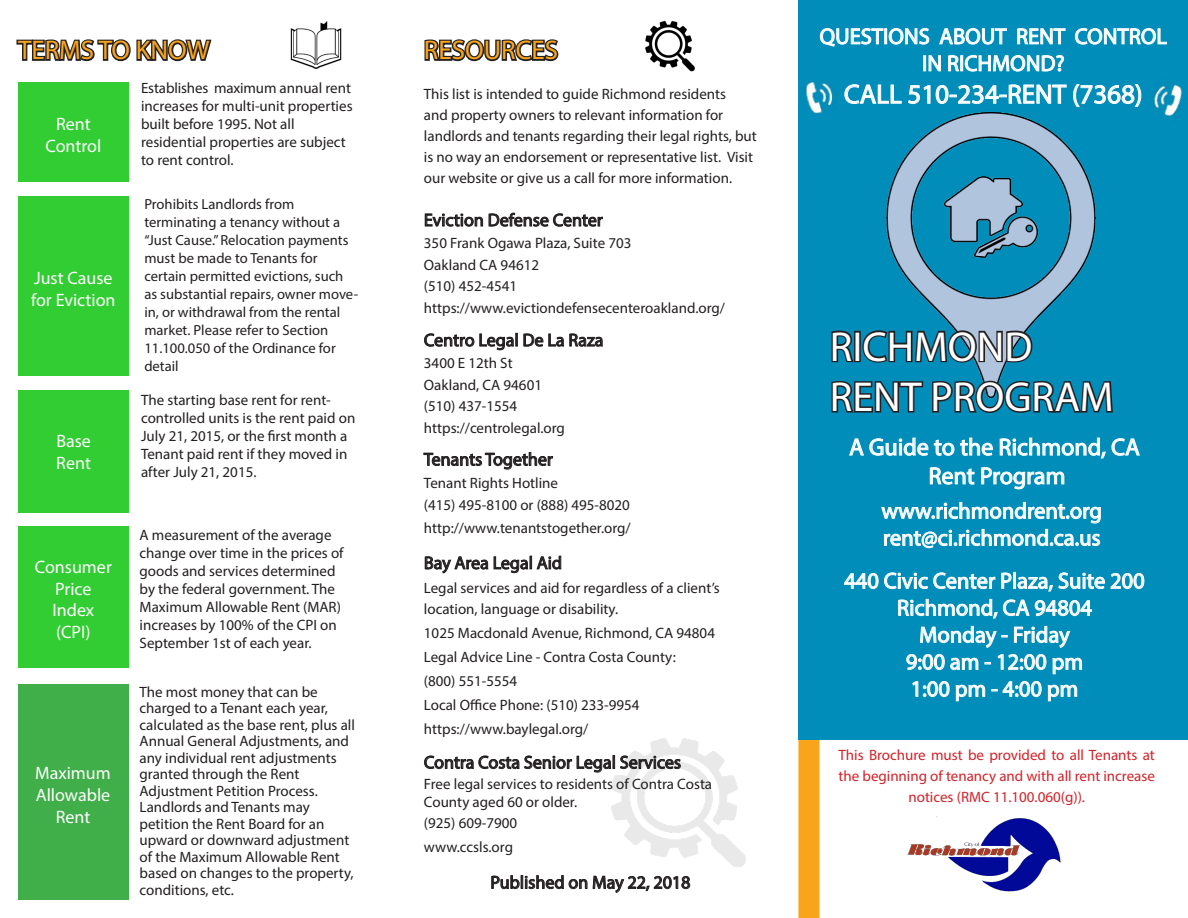
<style>
.page{position:relative;width:1188px;height:918px;background:#fff}
.page>*{position:absolute;margin:0;border:0;box-sizing:border-box;transform-origin:0 0}
.t1{font:42px "Myriad Pro";color:#fff}
.t2{font:27px "Myriad Pro";color:#fff}
.t3{font:27px "Myriad Pro";color:#f9a51b}
.t4{font:24px "Myriad Pro";color:#fff}
.t5{font:22.5px/27px "Myriad Pro";color:#fff;text-align:center}
.Paragraph_Style_1{font:18px "Myriad Pro";color:#231f20}
.sub_title{font:18px/21.6px "Myriad Pro";color:#fff}
.Paragraph_Style_1-2{font:15px/18px "Myriad Pro";color:#231f20}
.Paragraph_Style_1-3{font:15px/21px "Myriad Pro";color:#d1232a;text-align:center}
.t6{font:14.7px/18px "Myriad Pro";color:#231f20}
.s1{color:#fff}
</style>
<div class="page">
<img style="left:611px;top:738px;width:135px;height:129px">
<div style="left:798px;top:696px;width:21px;height:222px;background:#f9a51b"></div>
<div style="left:798px;top:0;width:390px;height:740px;background:#008dba"></div>
<svg style="left:16px;top:39px;width:196px;height:23px"></svg>
<div style="left:18px;top:82px;width:111px;height:100px;background:#32cd32"></div>
<div style="left:18px;top:196px;width:111px;height:180px;background:#32cd32"></div>
<div style="left:19px;top:390px;width:110px;height:123px;background:#32cd32"></div>
<div style="left:18px;top:526px;width:111px;height:141px;background:#32cd32"></div>
<div style="left:18px;top:684px;width:110px;height:216px;background:#40ae49"></div>
<img style="left:290px;top:21px;width:52px;height:48px">
<img style="left:886px;top:112px;width:210px;height:267px">
<svg style="left:831px;top:328px;width:203px;height:37px"></svg>
<svg style="left:831px;top:381px;width:93px;height:32px"></svg>
<svg style="left:932px;top:379px;width:181px;height:34px"></svg>
<img style="left:907px;top:818px;width:154px;height:73px">
<svg style="left:424px;top:39px;width:135px;height:23px"></svg>
<svg style="left:425px;top:214px;width:58px;height:13px"></svg>
<svg style="left:489px;top:213px;width:114px;height:14px"></svg>
<svg style="left:424px;top:333px;width:179px;height:18px"></svg>
<svg style="left:424px;top:452px;width:129px;height:18px"></svg>
<svg style="left:425px;top:556px;width:63px;height:17px"></svg>
<svg style="left:494px;top:555px;width:67px;height:18px"></svg>
<svg style="left:424px;top:755px;width:257px;height:19px"></svg>
<img style="left:645px;top:20px;width:50px;height:52px">
<svg style="left:491px;top:863px;width:200px;height:30px"></svg>
<svg style="left:844px;top:437px;width:301px;height:265px"></svg>
<svg style="left:820px;top:28px;width:110px;height:19px"></svg>
<svg style="left:939px;top:28px;width:68px;height:17px"></svg>
<svg style="left:1017px;top:28px;width:49px;height:17px"></svg>
<svg style="left:1075px;top:28px;width:92px;height:17px"></svg>
<svg style="left:924px;top:55px;width:17px;height:17px"></svg>
<svg style="left:948px;top:55px;width:116px;height:17px"></svg>
<svg style="left:844px;top:84px;width:58px;height:20px"></svg>
<svg style="left:908px;top:84px;width:159px;height:20px"></svg>
<svg style="left:1073px;top:84px;width:68px;height:23px"></svg>
<img style="left:805px;top:82px;width:28px;height:32px">
<img style="left:1141px;top:84px;width:41px;height:32px">
<p class="t3" style="left:18px;top:34px;width:193px">TERMS TO KNOW</p>
<p class="Paragraph_Style_1-2" style="left:141px;top:79px;width:213px">Establishes<span class="s1">..</span>maximum annual rent increases for multi-unit properties built before 1995. Not all residential properties are subject to rent control.</p>
<p class="sub_title" style="left:56px;top:113px;width:36px">Rent</p>
<p class="sub_title" style="left:45px;top:134px;width:57px">Control</p>
<p class="sub_title" style="left:31px;top:267px;width:86px">Just Cause for Eviction</p>
<p class="sub_title" style="left:56px;top:430px;width:36px">Base</p>
<p class="sub_title" style="left:56px;top:452px;width:36px">Rent</p>
<p class="sub_title" style="left:35px;top:556px;width:79px;text-align:center">Consumer<br>Price</p>
<p class="sub_title" style="left:52px;top:599px;width:43px">Index</p>
<p class="sub_title" style="left:56px;top:621px;width:36px">(CPI)</p>
<p class="sub_title" style="left:35px;top:762px;width:77px">Maximum</p>
<p class="sub_title" style="left:36px;top:784px;width:76px">Allowable</p>
<p class="sub_title" style="left:56px;top:805px;width:36px">Rent</p>
<p class="t6" style="left:144px;top:195px;width:215px">Prohibits Landlords from terminating a tenancy without a “Just Cause.” Relocation payments must be made to Tenants for certain permitted evictions, such as substantial repairs, owner move&shy;in, or withdrawal from the rental market. Please refer to Section<br>11.100.050 of the Ordinance for detail</p>
<p class="Paragraph_Style_1-2" style="left:141px;top:390px;width:216px">The starting base rent for rent&shy;controlled units is the rent paid on<br>July 21, 2015, or the first month a<br>Tenant paid rent if they moved in after July 21, 2015.</p>
<p class="Paragraph_Style_1-2" style="left:140px;top:526px;width:206px">A measurement of the average change over time in the prices of goods and services determined by the federal government. The<br>Maximum Allowable Rent (MAR) increases by 100% of the CPI on<br>September 1st of each year.</p>
<p class="Paragraph_Style_1-2" style="left:140px;top:683px;width:217px;line-height:16.5px">The most money that can be charged to a Tenant each year, calculated as the base rent, plus all<br>Annual General Adjustments, and any individual rent adjustments granted through the Rent<br>Adjustment Petition Process.<br>Landlords and Tenants may petition the Rent Board for an upward or downward adjustment of the Maximum Allowable Rent based on changes to the property, conditions, etc.</p>
<p class="t3" style="left:424px;top:34px;width:136px">RESOURCES</p>
<p class="Paragraph_Style_1-2" style="left:424px;top:83px;width:334px;line-height:21px">This list is intended to guide Richmond residents<br>and property owners to relevant information for landlords and tenants regarding their legal rights, but is no way an endorsement or representative list. Visit our website or give us a call for more information.</p>
<p class="Paragraph_Style_1" style="left:424px;top:209px;width:180px">Eviction Defense Center</p>
<p class="Paragraph_Style_1-2" style="left:424px;top:234px;width:209px">350 Frank Ogawa Plaza, Suite 703</p>
<p class="Paragraph_Style_1-2" style="left:424px;top:255px;width:117px">Oakland CA 94612</p>
<p class="Paragraph_Style_1-2" style="left:424px;top:277px;width:95px">(510) 452-4541</p>
<p class="Paragraph_Style_1-2" style="left:424px;top:299px;width:303px">https://www.evictiondefensecenteroakland.org/</p>
<p class="Paragraph_Style_1" style="left:424px;top:329px;width:181px">Centro Legal De La Raza</p>
<p class="Paragraph_Style_1-2" style="left:424px;top:354px;width:90px">3400 E 12th St</p>
<p class="Paragraph_Style_1-2" style="left:424px;top:375px;width:120px">Oakland, CA 94601</p>
<p class="Paragraph_Style_1-2" style="left:424px;top:397px;width:95px">(510) 437-1554</p>
<p class="Paragraph_Style_1-2" style="left:424px;top:419px;width:142px">https://centrolegal.org</p>
<p class="Paragraph_Style_1" style="left:424px;top:448px;width:130px">Tenants Together</p>
<p class="Paragraph_Style_1-2" style="left:424px;top:474px;width:136px">Tenant Rights Hotline</p>
<p class="Paragraph_Style_1-2" style="left:424px;top:496px;width:208px">(415) 495-8100 or (888) 495-8020</p>
<p class="Paragraph_Style_1-2" style="left:424px;top:519px;width:208px">http://www.tenantstogether.org/</p>
<p class="Paragraph_Style_1" style="left:424px;top:552px;width:140px">Bay Area Legal Aid</p>
<p class="Paragraph_Style_1-2" style="left:424px;top:577px;width:297px;line-height:21px">Legal services and aid for regardless of a client’s location, language or disability.</p>
<p class="Paragraph_Style_1-2" style="left:424px;top:624px;width:293px">1025 Macdonald Avenue, Richmond, CA 94804</p>
<p class="Paragraph_Style_1-2" style="left:424px;top:648px;width:253px">Legal Advice Line - Contra Costa County:</p>
<p class="Paragraph_Style_1-2" style="left:424px;top:672px;width:95px">(800) 551-5554</p>
<p class="Paragraph_Style_1-2" style="left:424px;top:696px;width:217px">Local Office Phone: (510) 233-9954</p>
<p class="Paragraph_Style_1-2" style="left:424px;top:720px;width:166px">https://www.baylegal.org/</p>
<p class="Paragraph_Style_1" style="left:424px;top:751px;width:259px">Contra Costa Senior Legal Services</p>
<p class="Paragraph_Style_1-2" style="left:424px;top:775px;width:290px">Free legal services to residents of Contra Costa<br>County aged 60 or older.</p>
<p class="Paragraph_Style_1-2" style="left:424px;top:814px;width:95px">(925) 609-7900</p>
<p class="Paragraph_Style_1-2" style="left:424px;top:838px;width:91px">www.ccsls.org</p>
<p class="Paragraph_Style_1" style="left:490px;top:871px;width:202px">Published on May 22, 2018</p>
<p class="t5" style="left:820px;top:22px;width:349px">QUESTIONS ABOUT RENT CONTROL<br>IN RICHMOND?</p>
<p class="t2" style="left:844px;top:78px;width:300px">CALL 510-234-RENT (7368)</p>
<p class="t1" style="left:830px;top:321px;width:204px">RICHMOND</p>
<p class="t1" style="left:830px;top:371px;width:285px">RENT PROGRAM</p>
<p class="t4" style="left:849px;top:432px;width:292px">A Guide to the Richmond, CA</p>
<p class="t4" style="left:929px;top:461px;width:139px">Rent Program</p>
<p class="t5" style="left:881px;top:497px;width:222px">www.richmondrent.org</p>
<p class="t5" style="left:883px;top:524px;width:219px">rent@ci.richmond.ca.us</p>
<p class="t5" style="left:844px;top:567px;width:302px">440 Civic Center Plaza, Suite 200</p>
<p class="t5" style="left:897px;top:594px;width:197px">Richmond, CA 94804</p>
<p class="t5" style="left:919px;top:621px;width:152px">Monday - Friday</p>
<p class="t5" style="left:906px;top:648px;width:179px">9:00 am - 12:00 pm</p>
<p class="t5" style="left:911px;top:675px;width:169px">1:00 pm - 4:00 pm</p>
<p class="Paragraph_Style_1-3" style="left:839px;top:744px;width:318px">This Brochure must be provided to all Tenants at the beginning of tenancy and with all rent increase notices (RMC 11.100.060(g)).</p>
</div>
